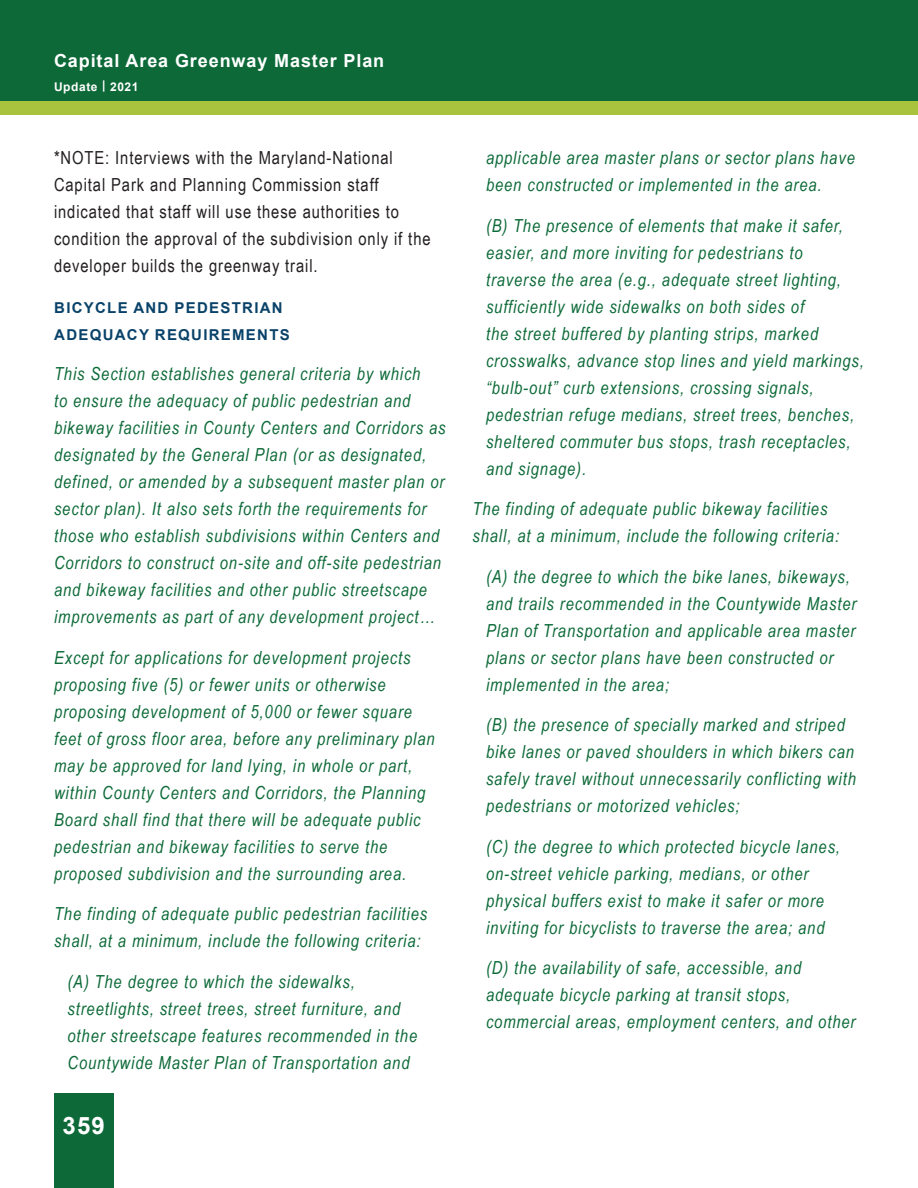
<style>
.page{position:relative;width:918px;height:1188px;background:#fff}
.page>*{position:absolute;margin:0;border:0;box-sizing:border-box;transform-origin:0 0}
.t1{font:700 24px "Arial";color:#fff}
.t2{font:italic 18px/27px "Arial Narrow";letter-spacing:.05em;color:#0d6a38}
.t3{font:18px/27px "Arial Narrow";letter-spacing:.05em;color:#231f20}
.t4{font:700 18px "Arial";letter-spacing:.05em;color:#fff}
.t5{font:700 15px/27px "Arial";letter-spacing:.085em;color:#094269}
.t6{font:700 12px "Arial";letter-spacing:.05em;color:#fff}
</style>
<div class="page">
<div style="left:0;top:0;width:918px;height:102px;background:#0d6a38"></div>
<div style="left:0;top:102px;width:918px;height:13px;background:#a9c33e"></div>
<div style="left:54px;top:1094px;width:59px;height:94px;background:#0d6a38"></div>
<p class="t4" style="left:54px;top:48px;width:332px">Capital Area Greenway Master Plan</p>
<p class="t6" style="left:54px;top:78px;width:86px">Update | 2021</p>
<p class="t3" style="left:54px;top:144px;width:378px">*NOTE: Interviews with the Maryland-National Capital Park and Planning Commission staff indicated that staff will use these authorities to condition the approval of the subdivision only if the developer builds the greenway trail.</p>
<p class="t5" style="left:54px;top:294px;width:237px">BICYCLE AND PEDESTRIAN<br>ADEQUACY REQUIREMENTS</p>
<p class="t2" style="left:54px;top:360px;width:393px">This Section establishes general criteria by which<br>to ensure the adequacy of public pedestrian and bikeway facilities in County Centers and Corridors as designated by the General Plan (or as designated, defined, or amended by a subsequent master plan or sector plan). It also sets forth the requirements for those who establish subdivisions within Centers and Corridors to construct on-site and off-site pedestrian and bikeway facilities and other public streetscape improvements as part of any development project…</p>
<p class="t2" style="left:54px;top:644px;width:382px">Except for applications for development projects proposing five (5) or fewer units or otherwise proposing development of 5,000 or fewer square feet of gross floor area, before any preliminary plan may be approved for land lying, in whole or part, within County Centers and Corridors, the Planning Board shall find that there will be adequate public pedestrian and bikeway facilities to serve the proposed subdivision and the surrounding area.</p>
<p class="t2" style="left:54px;top:900px;width:375px">The finding of adequate public pedestrian facilities shall, at a minimum, include the following criteria:</p>
<p class="t2" style="left:68px;top:968px;width:351px">(A) The degree to which the sidewalks, streetlights, street trees, street furniture, and other streetscape features recommended in the Countywide Master Plan of Transportation and</p>
<h1 class="t1" style="left:62px;top:1109px;width:44px">359</h1>
<p class="t2" style="left:486px;top:144px;width:370px">applicable area master plans or sector plans have been constructed or implemented in the area.</p>
<p class="t2" style="left:486px;top:212px;width:379px">(B) The presence of elements that make it safer, easier, and more inviting for pedestrians to traverse the area (e.g., adequate street lighting, sufficiently wide sidewalks on both sides of<br>the street buffered by planting strips, marked crosswalks, advance stop lines and yield markings, “bulb-out” curb extensions, crossing signals, pedestrian refuge medians, street trees, benches, sheltered commuter bus stops, trash receptacles, and signage).</p>
<p class="t2" style="left:472px;top:495px;width:368px">The finding of adequate public bikeway facilities shall, at a minimum, include the following criteria:</p>
<p class="t2" style="left:486px;top:563px;width:372px">(A) the degree to which the bike lanes, bikeways, and trails recommended in the Countywide Master Plan of Transportation and applicable area master plans or sector plans have been constructed or implemented in the area;</p>
<p class="t2" style="left:486px;top:711px;width:371px">(B) the presence of specially marked and striped bike lanes or paved shoulders in which bikers can safely travel without unnecessarily conflicting with pedestrians or motorized vehicles;</p>
<p class="t2" style="left:486px;top:833px;width:356px">(C) the degree to which protected bicycle lanes, on-street vehicle parking, medians, or other physical buffers exist to make it safer or more inviting for bicyclists to traverse the area; and</p>
<p class="t2" style="left:486px;top:954px;width:371px">(D) the availability of safe, accessible, and adequate bicycle parking at transit stops, commercial areas, employment centers, and other</p>
</div>
